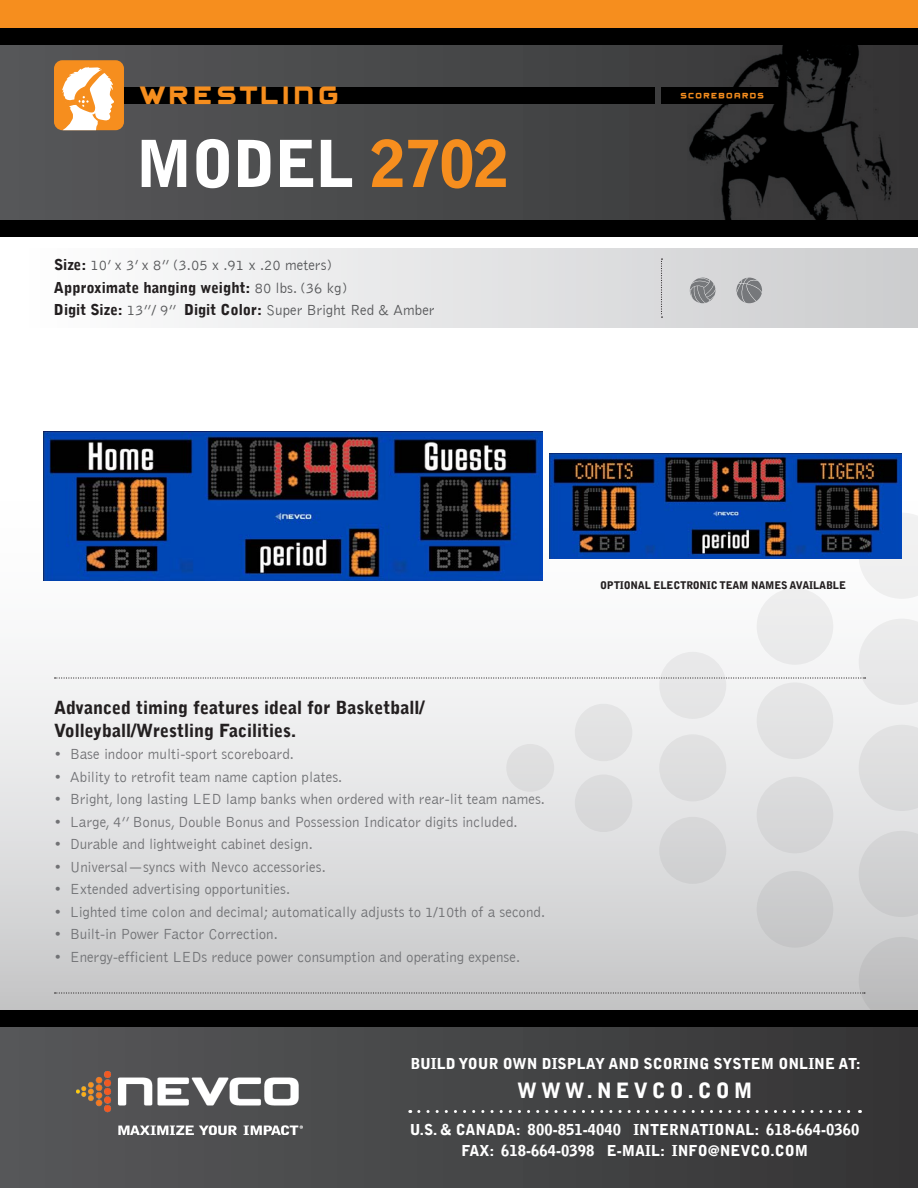
<style>
.page{position:relative;width:918px;height:1188px;background:#fff}
.page>*{position:absolute;margin:0;border:0;box-sizing:border-box;transform-origin:0 0}
.t1{font:900 64.2px "Bell Gothic";letter-spacing:-.02em;color:#fff}
.t2{font:45px "Mayo Dingbats One";color:#f68e1e}
.t3{font:900 21px "Bell Gothic";letter-spacing:.19em;color:#fff}
.Head_before_bullets{font:900 18px/22.5px "Bell Gothic";color:#231f20}
.Bullets{font:300 15px "Bell Gothic";color:#717275}
.t4{font:900 15px/21px "Bell Gothic";color:#fff;text-align:center}
.Size_info{font:300 15px "Bell Gothic";color:#57585a}
.Size_info-2{font:900 15px "Bell Gothic";color:#231f20}
.t5{font:900 10.5px "Bell Gothic";letter-spacing:-.02em;color:#231f20}
.s1{color:#f68e1e}
.s2{font-weight:900;color:#231f20}
.s3{font-weight:300;color:#57585a}
</style>
<div class="page">
<div style="left:0;top:32px;width:918px;height:194px;background:#4a4b4c"></div>
<img style="left:655px;top:45px;width:263px;height:175px">
<div style="left:0;top:0;width:918px;height:33px;background:#f68e1e"></div>
<div style="left:0;top:28px;width:918px;height:17px;background:#000"></div>
<div style="left:0;top:220px;width:918px;height:17px;background:#000"></div>
<div style="left:0;top:482px;width:918px;height:534px;background:linear-gradient(to bottom,#fff,#cbcbcc)"></div>
<svg style="left:859px;top:513px;width:59px;height:86px"></svg>
<svg style="left:859px;top:725px;width:59px;height:86px;background:#dfdfe0"></svg>
<svg style="left:859px;top:831px;width:59px;height:86px;background:#d1d1d2"></svg>
<div style="left:757px;top:588px;width:76px;height:77px;background:#ededed;border-radius:50%"></div>
<div style="left:757px;top:682px;width:76px;height:77px;background:#e2e2e3;border-radius:50%"></div>
<div style="left:757px;top:777px;width:76px;height:76px;background:#d8d8d9;border-radius:50%"></div>
<div style="left:757px;top:871px;width:76px;height:77px;background:#cacbcc;border-radius:50%"></div>
<div style="left:659px;top:652px;width:67px;height:67px;background:#e4e4e5;border-radius:50%"></div>
<div style="left:659px;top:734px;width:67px;height:67px;background:#dededf;border-radius:50%"></div>
<div style="left:659px;top:817px;width:67px;height:67px;background:#d3d3d5;border-radius:50%"></div>
<div style="left:575px;top:704px;width:57px;height:57px;background:#e2e2e3;border-radius:50%"></div>
<div style="left:575px;top:774px;width:57px;height:58px;background:#d9dadb;border-radius:50%"></div>
<div style="left:506px;top:744px;width:48px;height:48px;background:#dededf;border-radius:50%"></div>
<div style="left:22px;top:248px;width:896px;height:80px;background:linear-gradient(to right,#fdfefe,#cbccce)"></div>
<div style="left:661px;top:87px;width:122px;height:16px;background:#000"></div>
<div style="left:111px;top:87px;width:544px;height:16px;background:#000"></div>
<div style="left:0;top:1021px;width:918px;height:167px;background:linear-gradient(to right,#57585a,#343435)"></div>
<div style="left:0;top:1010px;width:918px;height:17px;background:#000"></div>
<svg style="left:419px;top:1110px;width:442px;height:3px"></svg>
<img style="left:77px;top:1072px;width:226px;height:63px">
<svg style="left:661px;top:259px;width:2px;height:59px"></svg>
<div style="left:55px;top:937px;width:863px;height:73px;background:#c9c9ca"></div>
<svg style="left:55px;top:619px;width:863px;height:86px"></svg>
<div style="left:54px;top:60px;width:70px;height:70px;background:#f68e1e;border-radius:8px"></div>
<svg style="left:62px;top:67px;width:52px;height:63px"></svg>
<svg style="left:737px;top:278px;width:25px;height:25px"></svg>
<svg style="left:690px;top:278px;width:25px;height:25px"></svg>
<img style="left:43px;top:431px;width:499px;height:150px">
<img style="left:550px;top:453px;width:352px;height:106px">
<svg style="left:140px;top:103px;width:48px;height:1px"></svg>
<svg style="left:195px;top:103px;width:16px;height:1px"></svg>
<svg style="left:320px;top:103px;width:17px;height:1px"></svg>
<p class="t2" style="left:215px;top:67px;width:103px">▲▼● ■</p>
<p class="t1" style="left:135px;top:127px;width:375px">MODEL <span class="s1">2702</span></p>
<p class="Size_info" style="left:54px;top:257px;width:280px"><span class="s2">Size:</span> 10’ x 3’ x 8” (3.05 x .91 x .20 meters)</p>
<p class="Size_info-2" style="left:54px;top:279px;width:295px">Approximate hanging weight: <span class="s3">80 lbs. (36 kg)</span></p>
<p class="Size_info" style="left:54px;top:302px;width:382px"><span class="s2">Digit Size:</span> 13”/ 9” <span class="s2">Digit Color:</span> Super Bright Red &amp; Amber</p>
<p class="Head_before_bullets" style="left:54px;top:697px;width:372px">Advanced timing features ideal for Basketball/<br>Volleyball/Wrestling Facilities.</p>
<p class="Bullets" style="left:54px;top:747px;width:242px">• Base indoor multi-sport scoreboard.</p>
<p class="Bullets" style="left:54px;top:769px;width:290px">• Ability to retrofit team name caption plates.</p>
<p class="Bullets" style="left:54px;top:792px;width:493px">• Bright, long lasting LED lamp banks when ordered with rear-lit team names.</p>
<p class="Bullets" style="left:54px;top:814px;width:465px">• Large, 4’’ Bonus, Double Bonus and Possession Indicator digits included.</p>
<p class="Bullets" style="left:54px;top:837px;width:260px">• Durable and lightweight cabinet design.</p>
<p class="Bullets" style="left:54px;top:859px;width:273px">• Universal—syncs with Nevco accessories.</p>
<p class="Bullets" style="left:54px;top:882px;width:238px">• Extended advertising opportunities.</p>
<p class="Bullets" style="left:54px;top:904px;width:493px">• Lighted time colon and decimal; automatically adjusts to 1/10th of a second.</p>
<p class="Bullets" style="left:54px;top:927px;width:225px">• Built-in Power Factor Correction.</p>
<p class="Bullets" style="left:54px;top:949px;width:468px">• Energy-efficient LEDs reduce power consumption and operating expense.</p>
<p class="t5" style="left:600px;top:579px;width:247px">OPTIONAL ELECTRONIC TEAM NAMES AVAILABLE</p>
<p class="t4" style="left:410px;top:1054px;width:452px">BUILD YOUR OWN DISPLAY AND SCORING SYSTEM ONLINE AT:</p>
<h3 class="t3" style="left:517px;top:1078px;width:237px">WWW.NEVCO.COM</h3>
<p class="t4" style="left:410px;top:1120px;width:451px">U.S. &amp; CANADA: 800-851-4040 INTERNATIONAL: 618-664-0360<br>FAX: 618-664-0398 E-MAIL: INFO@NEVCO.COM</p>
</div>
